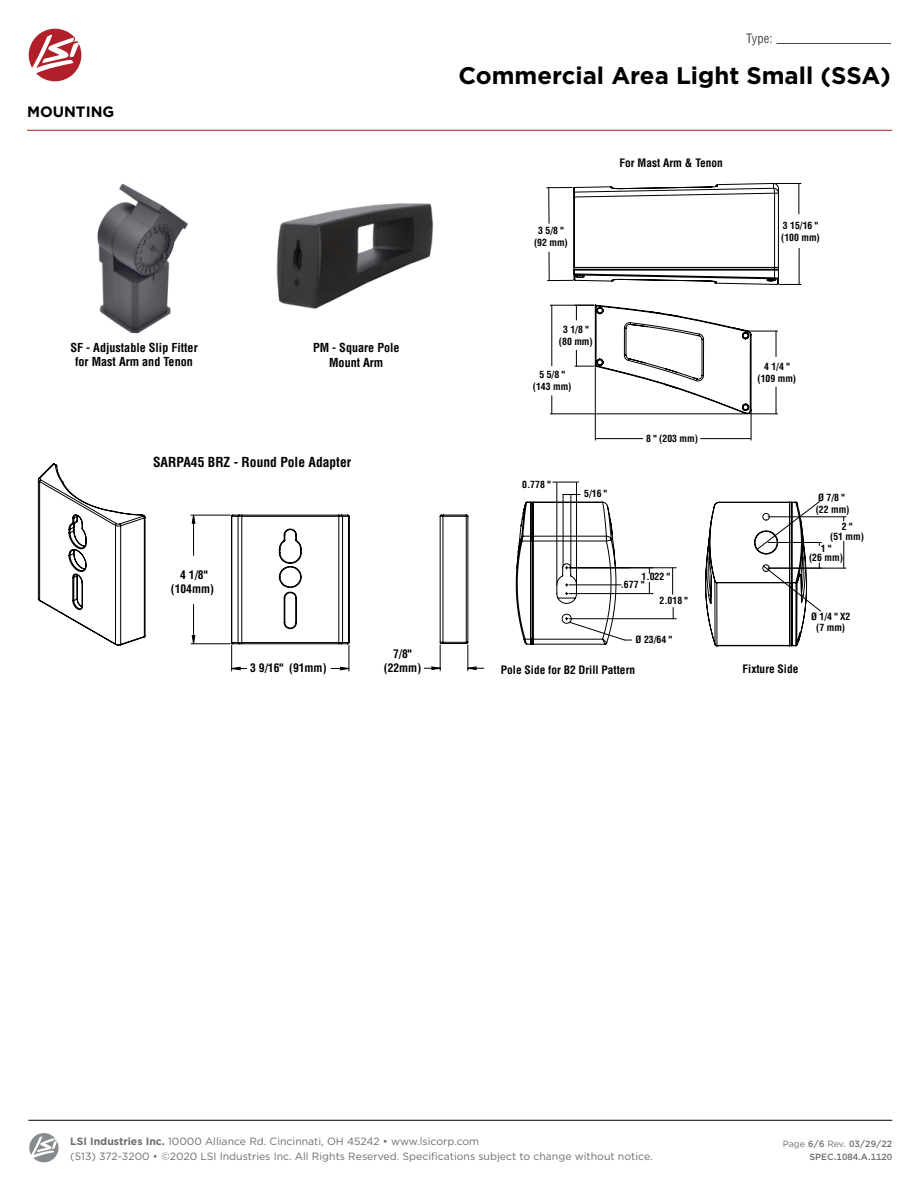
<style>
.page{position:relative;width:918px;height:1188px;background:#fff}
.page>*{position:absolute;margin:0;border:0;box-sizing:border-box;transform-origin:0 0}
.t1{font:700 24px "Gotham";color:#000}
.t2{font:700 15px "Gotham";color:#000}
.t3{font:700 condensed 13.5px "Helvetica";color:#000}
.t4{font:condensed 12.6px "Helvetica";color:#474748}
.t5{font:700 condensed 12.15px/14.5px "Helvetica";color:#000;text-align:center}
.t6{font:700 condensed 11.55px/14px "Helvetica";color:#000;text-align:center}
.t7{font:700 condensed 11.4px "Helvetica";color:#000}
.t8{font:10.5px/15px "Gotham";color:#706c6d}
.t9{font:700 condensed 9.75px/11.7px "Helvetica";color:#000;text-align:center}
.t10{font:500 9px/13.5px "Gotham";color:#6d6e71;text-align:right}
.s1{font-weight:700}
.s2{font-weight:400}
</style>
<div class="page">
<svg style="left:29px;top:1133px;width:30px;height:29px"></svg>
<hr style="left:28px;top:1120px;width:864px;height:1px;background:#000">
<div style="left:29px;top:29px;width:52px;height:52px;background:#b11f28;border-radius:50%"></div>
<svg style="left:31px;top:34px;width:49px;height:40px"></svg>
<hr style="left:777px;top:43px;width:114px;height:1px;background:#474748">
<hr style="left:27px;top:130px;width:865px;height:1px;background:#b12028">
<hr style="left:193px;top:605px;width:1px;height:39px;background:#010101">
<hr style="left:193px;top:515px;width:1px;height:40px;background:#010101">
<hr style="left:191px;top:644px;width:39px;height:1px;background:#010101">
<hr style="left:191px;top:515px;width:39px;height:1px;background:#010101">
<svg style="left:191px;top:635px;width:5px;height:10px"></svg>
<svg style="left:191px;top:514px;width:5px;height:10px"></svg>
<svg style="left:37px;top:463px;width:109px;height:183px"></svg>
<svg style="left:231px;top:514px;width:119px;height:157px"></svg>
<svg style="left:424px;top:514px;width:60px;height:157px"></svg>
<img style="left:97px;top:183px;width:91px;height:151px">
<img style="left:276px;top:203px;width:158px;height:106px">
<svg style="left:552px;top:396px;width:1px;height:18px"></svg>
<hr style="left:552px;top:305px;width:1px;height:61px;background:#000">
<hr style="left:550px;top:414px;width:196px;height:1px;background:#000">
<hr style="left:550px;top:305px;width:44px;height:1px;background:#000">
<svg style="left:575px;top:304px;width:203px;height:136px"></svg>
<hr style="left:700px;top:438px;width:51px;height:1px;background:#000">
<svg style="left:547px;top:183px;width:254px;height:102px"></svg>
<svg style="left:844px;top:541px;width:1px;height:27px"></svg>
<hr style="left:768px;top:517px;width:78px;height:1px;background:#000">
<hr style="left:768px;top:568px;width:78px;height:1px;background:#000">
<svg style="left:705px;top:501px;width:116px;height:146px"></svg>
<hr style="left:576px;top:483px;width:1px;height:101px;background:#000">
<hr style="left:557px;top:483px;width:1px;height:101px;background:#000">
<svg style="left:672px;top:569px;width:1px;height:25px"></svg>
<hr style="left:569px;top:618px;width:107px;height:1px;background:#000">
<hr style="left:569px;top:568px;width:107px;height:1px;background:#000">
<hr style="left:569px;top:593px;width:84px;height:1px;background:#000">
<svg style="left:515px;top:494px;width:117px;height:151px"></svg>
<svg style="left:553px;top:482px;width:26px;height:1px"></svg>
<h2 class="t2" style="left:27px;top:102px;width:89px">MOUNTING</h2>
<p class="t5" style="left:70px;top:340px;width:129px">SF - Adjustable Slip Fitter for Mast Arm and Tenon</p>
<p class="t5" style="left:313px;top:341px;width:88px">PM - Square Pole<br>Mount Arm</p>
<p class="t3" style="left:153px;top:454px;width:200px">SARPA45 BRZ - Round Pole Adapter</p>
<p class="t6" style="left:171px;top:568px;width:45px">4 1/8" (104mm)</p>
<p class="t6" style="left:250px;top:661px;width:78px">3 9/16" (91mm)</p>
<p class="t6" style="left:384px;top:647px;width:39px">7/8" (22mm)</p>
<p class="t4" style="left:746px;top:30px;width:28px">Type:</p>
<h1 class="t1" style="left:458px;top:60px;width:434px">Commercial Area Light Small (SSA)</h1>
<p class="t9" style="left:534px;top:225px;width:35px">3 5/8 " (92 mm)</p>
<p class="t7" style="left:620px;top:156px;width:105px">For Mast Arm &amp; Tenon</p>
<p class="t9" style="left:559px;top:324px;width:35px">3 1/8 " (80 mm)</p>
<p class="t9" style="left:781px;top:219px;width:40px;text-align:left">3 15/16 " (100 mm)</p>
<p class="t9" style="left:533px;top:369px;width:40px">5 5/8 " (143 mm)</p>
<p class="t9" style="left:758px;top:361px;width:40px">4 1/4 " (109 mm)</p>
<p class="t9" style="left:522px;top:478px;width:30px">0.778 "</p>
<p class="t9" style="left:584px;top:488px;width:25px">5/16 "</p>
<p class="t9" style="left:646px;top:432px;width:53px">8 " (203 mm)</p>
<p class="t9" style="left:642px;top:571px;width:30px">1.022 "</p>
<p class="t9" style="left:659px;top:594px;width:30px">2.018 "</p>
<p class="t9" style="left:621px;top:578px;width:25px">.677 "</p>
<p class="t9" style="left:636px;top:634px;width:38px">Ø 23/64 "</p>
<p class="t7" style="left:501px;top:663px;width:136px">Pole Side for B2 Drill Pattern</p>
<p class="t9" style="left:816px;top:492px;width:35px;text-align:left">Ø 7/8 " (22 mm)</p>
<p class="t9" style="left:830px;top:522px;width:35px;line-height:9.8px">2 "<br>(51 mm)</p>
<p class="t9" style="left:809px;top:543px;width:35px;line-height:9.8px">1 "<br>(26 mm)</p>
<p class="t7" style="left:743px;top:661px;width:57px">Fixture Side</p>
<p class="t9" style="left:811px;top:610px;width:41px">Ø 1/4 " X2 (7 mm)</p>
<p class="t8" style="left:70px;top:1134px;width:584px"><span class="s1">LSI Industries Inc.</span> 10000 Alliance Rd. Cincinnati, OH 45242 • www.lsicorp.com<br>(513) 372-3200 • ©2020 LSI Industries Inc. All Rights Reserved. Specifications subject to change without notice.</p>
<p class="t10" style="left:783px;top:1137px;width:111px"><span class="s2">Page</span> 6/6 <span class="s2">Rev.</span> 03/29/22<br>SPEC.1084.A.1120</p>
</div>
